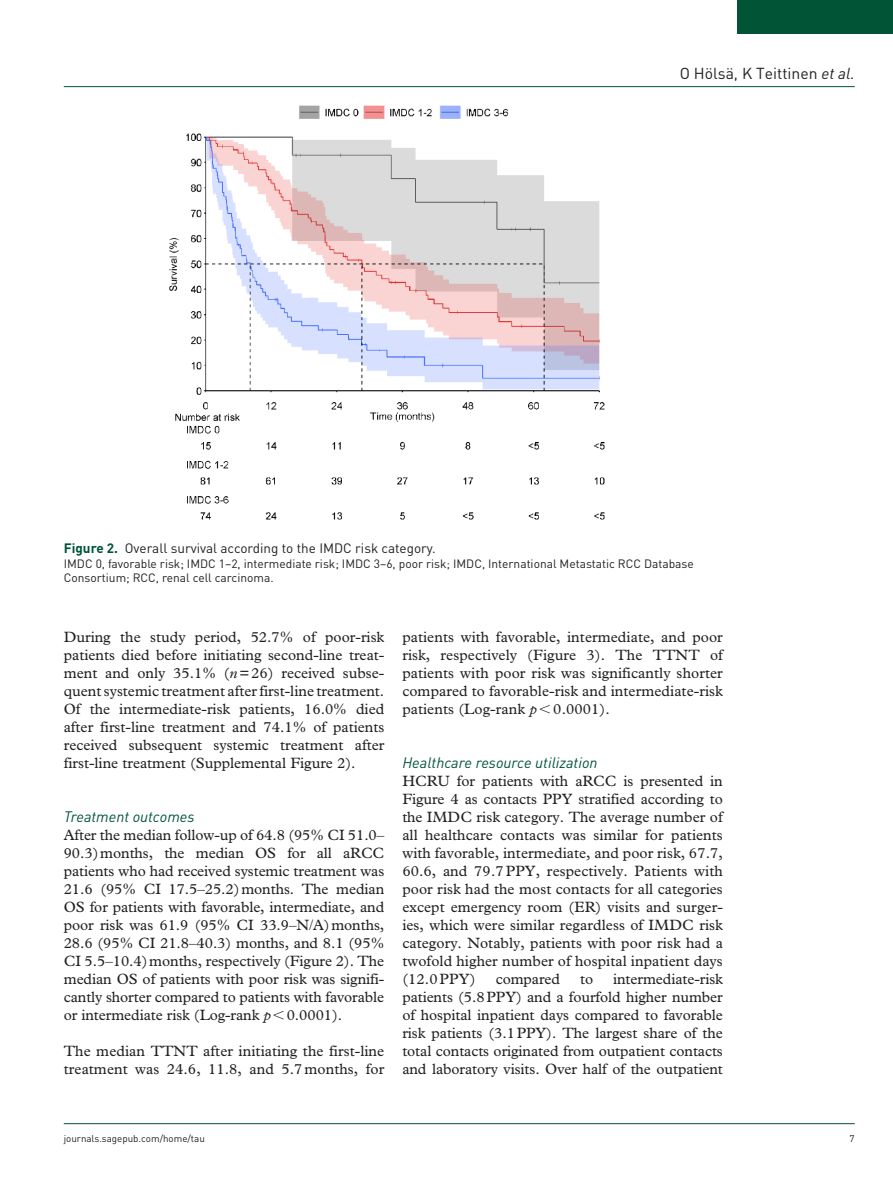
<style>
.page{position:relative;width:893px;height:1191px;background:#fff}
.page>*{position:absolute;margin:0;border:0;box-sizing:border-box;transform-origin:0 0}
.t1{font:15.75px "DIN";color:#231f20}
.t2{font:15px/18px "Plantin Std";letter-spacing:.005em;color:#231f20;text-align:justify}
.t3{font:italic 15px "DIN";color:#015436}
.t4{font:13.5px "DIN";color:#231f20}
.t5{font:12px/14.2px "DIN";color:#231f20}
.t6{font:9.75px "DIN";color:#231f20}
.s1{font-style:italic}
.s2{font-weight:700;color:#015436}
</style>
<div class="page">
<hr style="left:64px;top:86px;width:791px;height:1px;background:#015436">
<hr style="left:64px;top:1123px;width:791px;height:1px;background:#015436">
<div style="left:738px;top:0;width:155px;height:34px;background:#015436"></div>
<img style="left:169px;top:106px;width:436px;height:414px">
<p class="t1" style="left:680px;top:63px;width:176px">O Hölsä, K Teittinen <span class="s1">et al.</span></p>
<p class="t4" style="left:64px;top:540px;width:373px"><span class="s2">Figure 2.</span> Overall survival according to the IMDC risk category.</p>
<p class="t5" style="left:64px;top:556px;width:632px">IMDC 0, favorable risk; IMDC 1–2, intermediate risk; IMDC 3–6, poor risk; IMDC, International Metastatic RCC Database<br>Consortium; RCC, renal cell carcinoma.</p>
<p class="t2" style="left:64px;top:628px;width:322px">During the study period, 52.7% of poor-risk patients died before initiating second-line treat&shy;ment and only 35.1% (<span class="s1">n</span>=26) received subse&shy;quent systemic treatment after first-line treatment.<br>Of the intermediate-risk patients, 16.0% died after first-line treatment and 74.1% of patients received subsequent systemic treatment after first-line treatment (Supplemental Figure 2).</p>
<p class="t3" style="left:64px;top:807px;width:132px">Treatment outcomes</p>
<p class="t2" style="left:64px;top:826px;width:322px">After the median follow-up of 64.8 (95% CI 51.0– 90.3)months, the median OS for all aRCC patients who had received systemic treatment was 21.6 (95% CI 17.5–25.2)months. The median OS for patients with favorable, intermediate, and poor risk was 61.9 (95% CI 33.9–N/A)months, 28.6 (95% CI 21.8–40.3) months, and 8.1 (95% CI 5.5–10.4)months, respectively (Figure 2). The median OS of patients with poor risk was signifi&shy;cantly shorter compared to patients with favorable or intermediate risk (Log-rank <span class="s1">p</span> 0.0001).</p>
<p class="t2" style="left:64px;top:1042px;width:322px">The median TTNT after initiating the first-line treatment was 24.6, 11.8, and 5.7months, for</p>
<p class="t2" style="left:402px;top:628px;width:322px">patients with favorable, intermediate, and poor risk, respectively (Figure 3). The TTNT of patients with poor risk was significantly shorter compared to favorable-risk and intermediate-risk patients (Log-rank <span class="s1">p</span> 0.0001).</p>
<p class="t3" style="left:402px;top:753px;width:197px">Healthcare resource utilization</p>
<p class="t2" style="left:402px;top:772px;width:322px">HCRU for patients with aRCC is presented in Figure 4 as contacts PPY stratified according to the IMDC risk category. The average number of all healthcare contacts was similar for patients with favorable, intermediate, and poor risk, 67.7, 60.6, and 79.7PPY, respectively. Patients with poor risk had the most contacts for all categories except emergency room (ER) visits and surger&shy;ies, which were similar regardless of IMDC risk category. Notably, patients with poor risk had a twofold higher number of hospital inpatient days (12.0PPY)</p>
<p class="t2" style="left:402px;top:970px;width:322px;text-indent:211px">intermediate-risk patients (5.8PPY) and a fourfold higher number of hospital inpatient days compared to favorable risk patients (3.1PPY). The largest share of the total contacts originated from outpatient contacts and laboratory visits. Over half of the outpatient</p>
<p class="t2" style="left:496px;top:970px;width:66px">compared</p>
<p class="t2" style="left:580px;top:970px;width:15px">to</p>
<p class="t6" style="left:64px;top:1132px;width:143px">journals.sagepub.com/home/tau</p>
<p class="t6" style="left:850px;top:1132px;width:7px">7</p>
</div>
